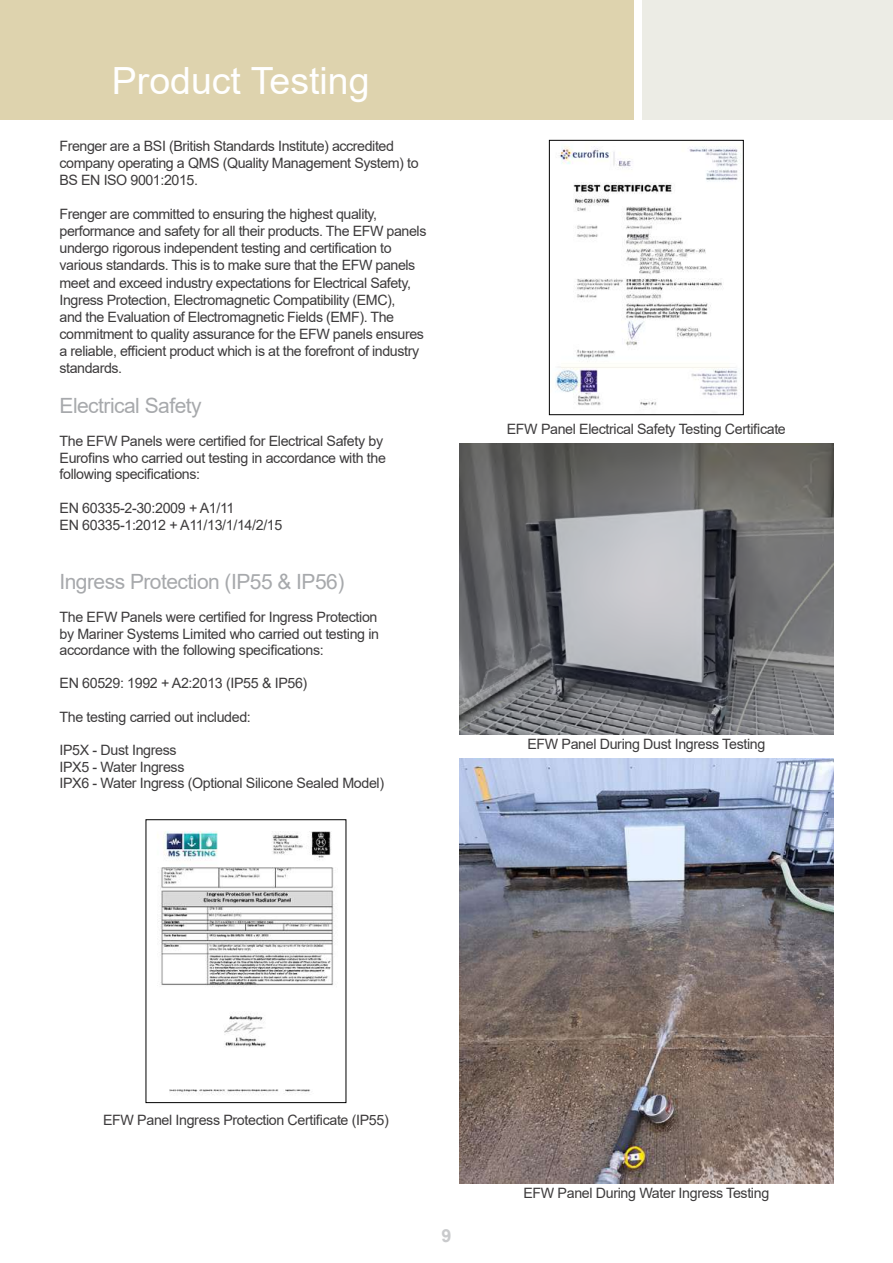
<style>
.page{position:relative;width:893px;height:1263px;background:#fff}
.page>*{position:absolute;margin:0;border:0;box-sizing:border-box;transform-origin:0 0}
.t1{font:37.5px "Arial";color:#fff}
.t2{font:21px "Arial";letter-spacing:-.025em;color:#a7a9ac}
.t3{font:700 18px "Arial";color:#c9cacc}
.t4{font:14.25px/17.1px "Arial";letter-spacing:-.03em;color:#3d3b3c}
</style>
<div class="page">
<div style="left:642px;top:0;width:251px;height:119px;background:#ecece5"></div>
<div style="left:0;top:0;width:634px;height:119px;background:#ded3ae"></div>
<img style="left:459px;top:443px;width:374px;height:291px">
<img style="left:459px;top:759px;width:374px;height:424px">
<img style="left:157px;top:831px;width:177px;height:264px">
<div style="left:146px;top:819px;width:200px;height:284px;border:1px solid #000"></div>
<img style="left:555px;top:146px;width:183px;height:260px">
<div style="left:549px;top:140px;width:195px;height:275px;border:1px solid #000"></div>
<h1 class="t1" style="left:112px;top:55px;width:259px">Product Testing</h1>
<p class="t4" style="left:60px;top:137px;width:361px">Frenger are a BSI (British Standards Institute) accredited company operating a QMS (Quality Management System) to<br>BS EN ISO 9001:2015.</p>
<p class="t4" style="left:60px;top:205px;width:368px">Frenger are committed to ensuring the highest quality, performance and safety for all their products. The EFW panels undergo rigorous independent testing and certification to various standards. This is to make sure that the EFW panels meet and exceed industry expectations for Electrical Safety, Ingress Protection, Electromagnetic Compatibility (EMC),<br>and the Evaluation of Electromagnetic Fields (EMF). The commitment to quality assurance for the EFW panels ensures a reliable, efficient product which is at the forefront of industry standards.</p>
<h2 class="t2" style="left:60px;top:392px;width:144px">Electrical Safety</h2>
<p class="t4" style="left:60px;top:433px;width:328px;line-height:16.5px">The EFW Panels were certified for Electrical Safety by<br>Eurofins who carried out testing in accordance with the following specifications:</p>
<p class="t4" style="left:60px;top:499px;width:224px">EN 60335-2-30:2009 + A1/11<br>EN 60335-1:2012 + A11/13/1/14/2/15</p>
<p class="t4" style="left:507px;top:420px;width:281px">EFW Panel Electrical Safety Testing Certificate</p>
<h2 class="t2" style="left:60px;top:567px;width:286px">Ingress Protection (IP55 &amp; IP56)</h2>
<p class="t4" style="left:60px;top:609px;width:321px;line-height:16.5px;text-align:justify">The EFW Panels were certified for Ingress Protection by Mariner Systems Limited who carried out testing in accordance with the following specifications:</p>
<p class="t4" style="left:60px;top:674px;width:249px">EN 60529: 1992 + A2:2013 (IP55 &amp; IP56)</p>
<p class="t4" style="left:60px;top:708px;width:193px">The testing carried out included:</p>
<p class="t4" style="left:60px;top:742px;width:326px;line-height:16.5px">IP5X - Dust Ingress<br>IPX5 - Water Ingress<br>IPX6 - Water Ingress (Optional Silicone Sealed Model)</p>
<p class="t4" style="left:527px;top:736px;width:239px">EFW Panel During Dust Ingress Testing</p>
<p class="t4" style="left:103px;top:1111px;width:287px">EFW Panel Ingress Protection Certificate (IP55)</p>
<p class="t3" style="left:441px;top:1223px;width:12px">9</p>
<p class="t4" style="left:523px;top:1184px;width:247px">EFW Panel During Water Ingress Testing</p>
</div>
